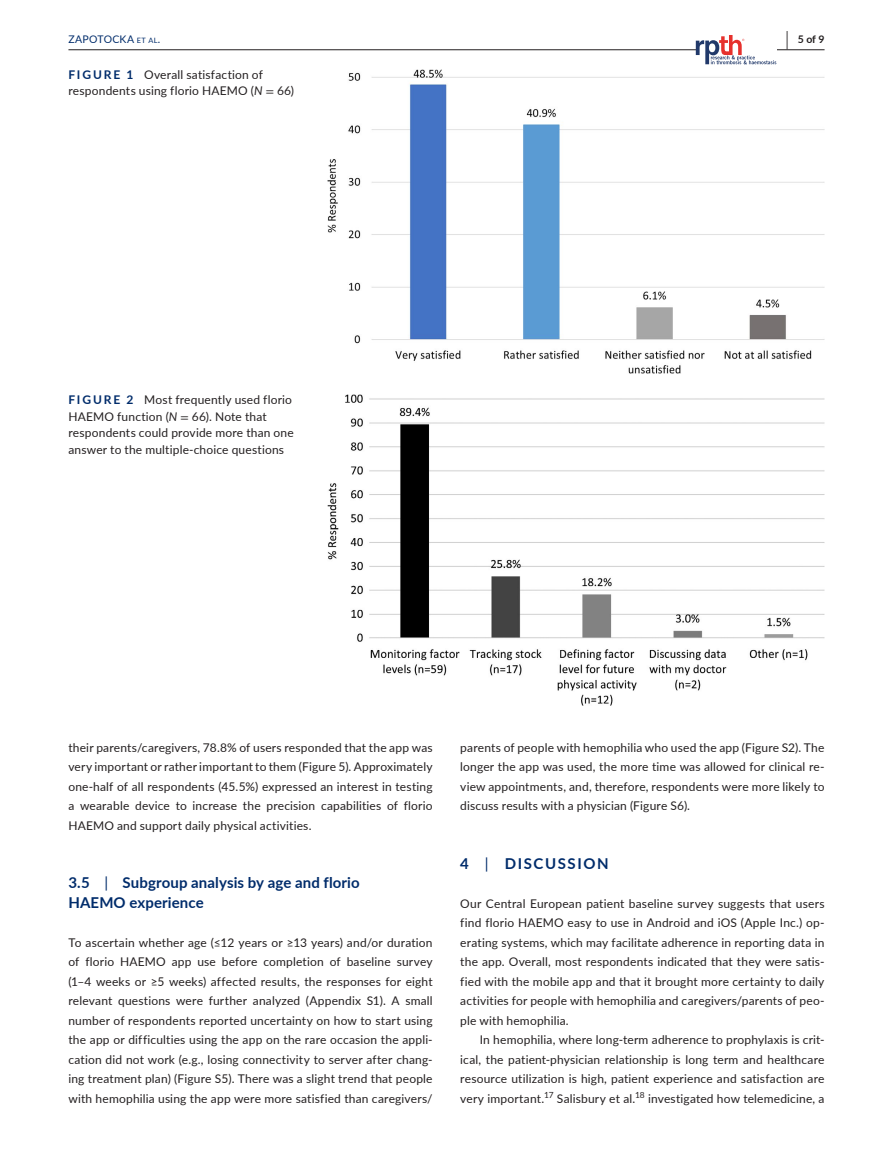
<style>
.page{position:relative;width:893px;height:1174px;background:#fff}
.page>*{position:absolute;margin:0;border:0;box-sizing:border-box;transform-origin:0 0}
.t1{font:700 15px/19.5px "Lato";letter-spacing:.01em;color:#002c6b}
.t2{font:700 15px "Lato";letter-spacing:.11em;color:#002c6b}
.t3{font:12px/19.5px "Lato";letter-spacing:.015em;color:#231f20;text-align:justify}
.t4{font:10.5px "Lato";letter-spacing:.025em;color:#002c6b}
.t5{font:700 10.5px "Lato";color:#231f20}
.s1{font-size:7.35px}
.s2{font-size:19.5px}
.s3{font-weight:700;color:#002c6b}
.s4{font-style:italic}
.s5{font-family:"STIX"}
.s6{font-weight:400}
</style>
<div class="page">
<hr style="left:68px;top:49px;width:756px;height:1px;background:#231f20">
<svg style="left:696px;top:35px;width:80px;height:29px"></svg>
<img style="left:327px;top:69px;width:497px;height:305px">
<img style="left:327px;top:395px;width:497px;height:310px">
<p class="t4" style="left:68px;top:31px;width:93px">ZAPOTOCKA <span class="s1">et al</span>.</p>
<p class="t5" style="left:786px;top:31px;width:40px"><span class="s2">|</span> 5 of 9</p>
<p class="t3" style="left:68px;top:66px;width:227px;line-height:16.5px"><span class="s3">FIGURE 1</span> Overall satisfaction of respondents using florio HAEMO (<span class="s4">N</span> <span class="s5">=</span> 66)</p>
<p class="t3" style="left:68px;top:391px;width:227px;line-height:16.5px;text-align:left"><span class="s3">FIGURE 2</span> Most frequently used florio HAEMO function (<span class="s4">N</span> <span class="s5">=</span> 66). Note that respondents could provide more than one answer to the multiple-choice questions</p>
<p class="t3" style="left:68px;top:737px;width:366px">their parents/caregivers, 78.8% of users responded that the app was very important or rather important to them (Figure 5). Approximately one-half of all respondents (45.5%) expressed an interest in testing a wearable device to increase the precision capabilities of florio HAEMO and support daily physical activities.</p>
<p class="t1" style="left:68px;top:872px;width:293px">3.5 <span class="s6">|</span> Subgroup analysis by age and florio<br>HAEMO experience</p>
<p class="t3" style="left:68px;top:932px;width:366px">To ascertain whether age (≤12 years or ≥13 years) and/or duration of florio HAEMO app use before completion of baseline survey (1–4 weeks or ≥5 weeks) affected results, the responses for eight relevant questions were further analyzed (Appendix S1). A small number of respondents reported uncertainty on how to start using the app or difficulties using the app on the rare occasion the appli&shy;cation did not work (e.g., losing connectivity to server after chang&shy;ing treatment plan) (Figure S5). There was a slight trend that people with hemophilia using the app were more satisfied than caregivers/</p>
<p class="t3" style="left:460px;top:737px;width:366px">parents of people with hemophilia who used the app (Figure S2). The longer the app was used, the more time was allowed for clinical re&shy;view appointments, and, therefore, respondents were more likely to discuss results with a physician (Figure S6).</p>
<p class="t2" style="left:460px;top:852px;width:150px">4 <span class="s6">|</span> DISCUSSION</p>
<p class="t3" style="left:460px;top:893px;width:366px">Our Central European patient baseline survey suggests that users find florio HAEMO easy to use in Android and iOS (Apple Inc.) op&shy;erating systems, which may facilitate adherence in reporting data in the app. Overall, most respondents indicated that they were satis&shy;fied with the mobile app and that it brought more certainty to daily activities for people with hemophilia and caregivers/parents of peo&shy;ple with hemophilia.</p>
<p class="t3" style="left:460px;top:1029px;width:366px;text-indent:20px">In hemophilia, where long-term adherence to prophylaxis is crit&shy;ical, the patient-physician relationship is long term and healthcare resource utilization is high, patient experience and satisfaction are very important.<sup>17</sup> Salisbury et al.<sup>18</sup> investigated how telemedicine, a</p>
</div>
